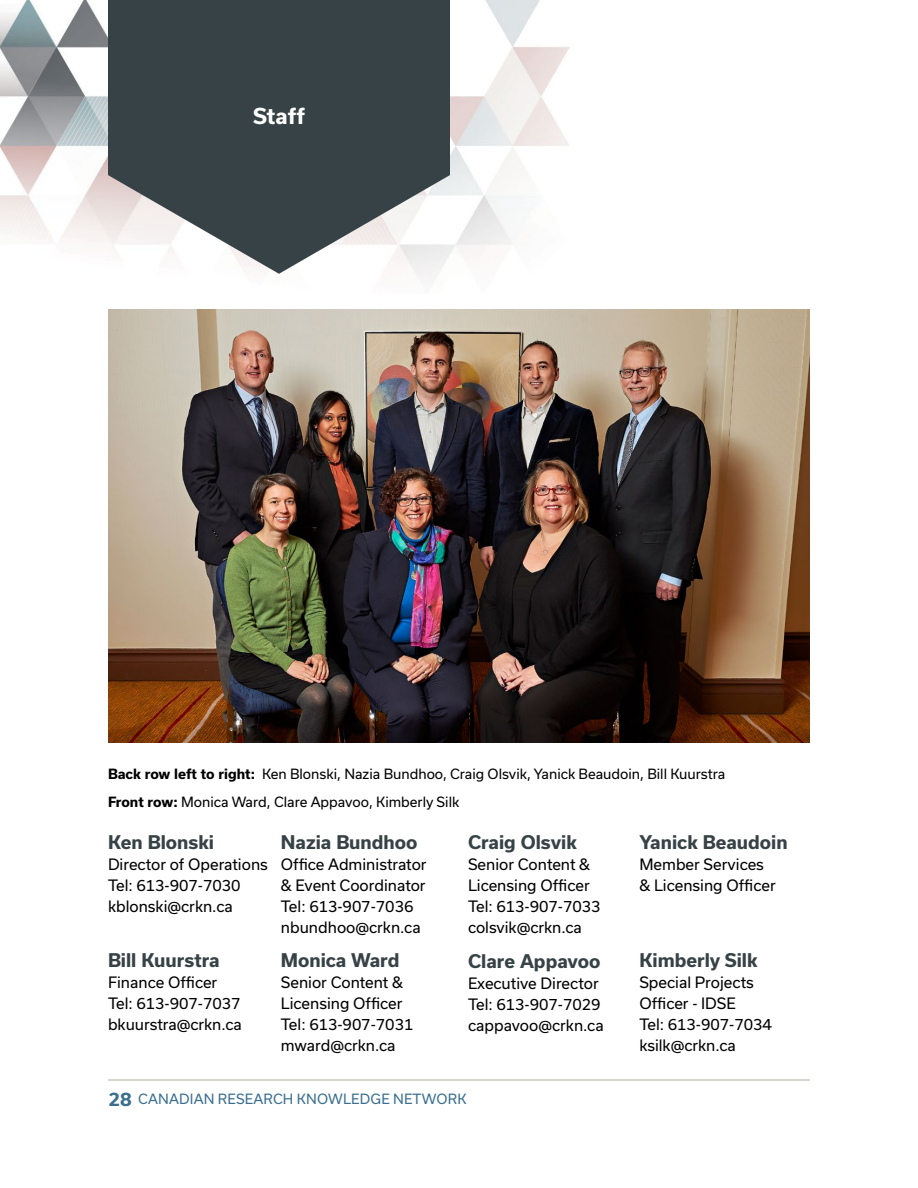
<style>
.page{position:relative;width:918px;height:1188px;background:#fff}
.page>*{position:absolute;margin:0;border:0;box-sizing:border-box;transform-origin:0 0}
.t1{font:700 21px "Usual";color:#fff}
.t2{font:700 18px "Usual";color:#364246}
.t3{font:15px/21px "Usual";color:#000}
.t4{font:13.5px/27.8px "Usual";color:#000}
.t5{font:13.5px "Usual";letter-spacing:.015em;color:#3a6f8f}
.s1{font-weight:700}
.s2{font-weight:700;font-size:18px}
</style>
<div class="page">
<hr style="left:108px;top:1080px;width:702px;height:1px;background:#b4aea3">
<img style="left:0;top:0;width:810px;height:743px">
<svg style="left:108px;top:0;width:342px;height:274px;fill:#364246"></svg>
<img style="left:108px;top:309px;width:702px;height:433px">
<h1 class="t1" style="left:253px;top:104px;width:53px">Staff</h1>
<p class="t4" style="left:108px;top:760px;width:619px"><span class="s1">Back row left to right:</span> Ken Blonski, Nazia Bundhoo, Craig Olsvik, Yanick Beaudoin, Bill Kuurstra<br><span class="s1">Front row:</span> Monica Ward, Clare Appavoo, Kimberly Silk</p>
<p class="t2" style="left:108px;top:832px;width:108px">Ken Blonski</p>
<p class="t3" style="left:108px;top:854px;width:161px">Director of Operations<br>Tel: 613-907-7030 kblonski@crkn.ca</p>
<p class="t2" style="left:108px;top:950px;width:113px">Bill Kuurstra</p>
<p class="t3" style="left:108px;top:971px;width:136px">Finance Officer<br>Tel: 613-907-7037 bkuurstra@crkn.ca</p>
<p class="t2" style="left:281px;top:832px;width:138px">Nazia Bundhoo</p>
<p class="t3" style="left:281px;top:854px;width:147px">Office Administrator &amp; Event Coordinator<br>Tel: 613-907-7036 nbundhoo@crkn.ca</p>
<p class="t2" style="left:281px;top:950px;width:120px">Monica Ward</p>
<p class="t3" style="left:281px;top:972px;width:134px">Senior Content &amp;<br>Licensing Officer<br>Tel: 613-907-7031 mward@crkn.ca</p>
<p class="t2" style="left:468px;top:832px;width:110px">Craig Olsvik</p>
<p class="t3" style="left:468px;top:854px;width:134px">Senior Content &amp;<br>Licensing Officer<br>Tel: 613-907-7033 colsvik@crkn.ca</p>
<p class="t2" style="left:468px;top:951px;width:134px">Clare Appavoo</p>
<p class="t3" style="left:468px;top:973px;width:137px">Executive Director<br>Tel: 613-907-7029 cappavoo@crkn.ca</p>
<p class="t5" style="left:109px;top:1092px;width:359px"><span class="s2">28</span> CANADIAN RESEARCH KNOWLEDGE NETWORK</p>
<p class="t2" style="left:639px;top:832px;width:150px">Yanick Beaudoin</p>
<p class="t3" style="left:639px;top:854px;width:138px">Member Services &amp; Licensing Officer</p>
<p class="t2" style="left:639px;top:950px;width:120px">Kimberly Silk</p>
<p class="t3" style="left:639px;top:972px;width:134px">Special Projects<br>Officer - IDSE<br>Tel: 613-907-7034 ksilk@crkn.ca</p>
</div>
